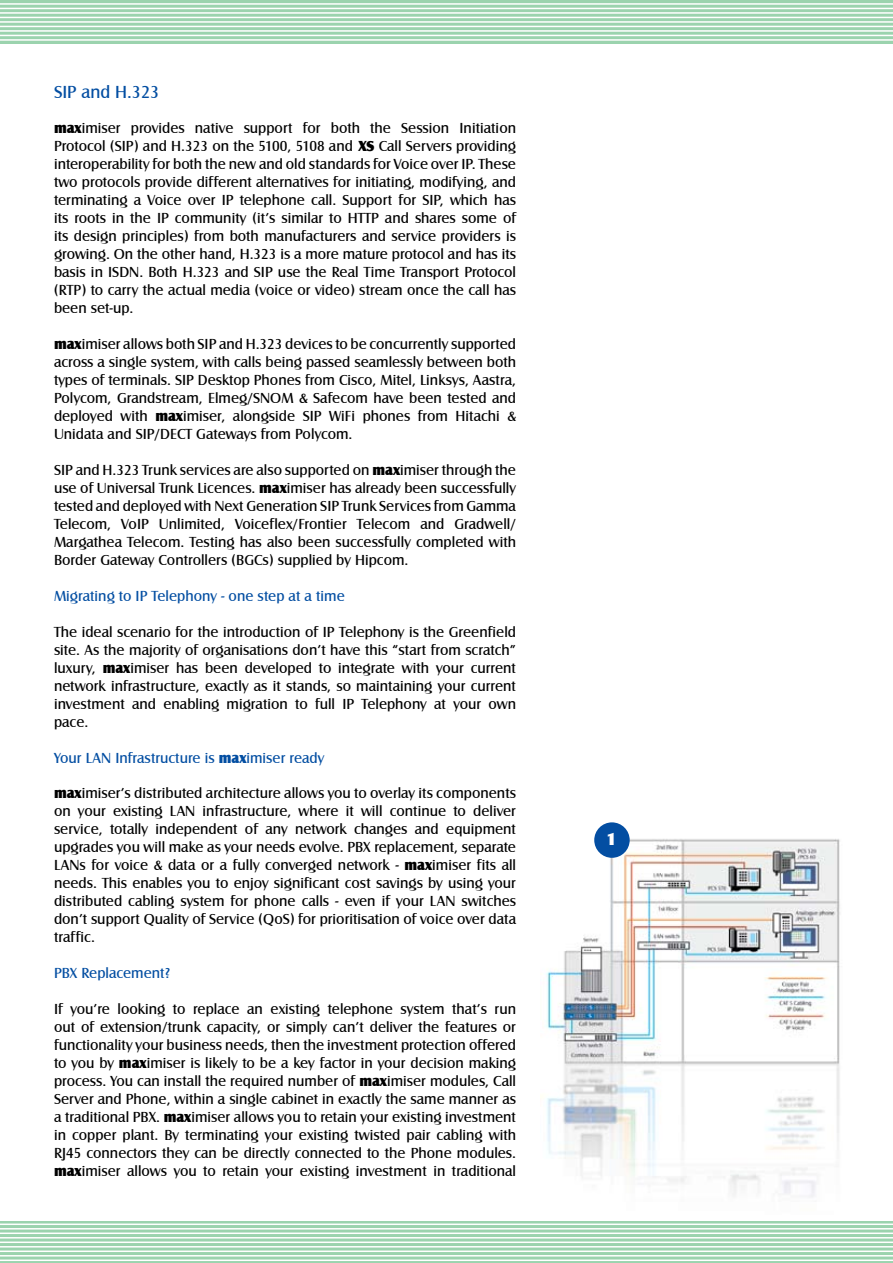
<style>
.page{position:relative;width:893px;height:1263px;background:#fff}
.page>*{position:absolute;margin:0;border:0;box-sizing:border-box;transform-origin:0 0}
.t1{font:18px "Castle T";color:#034ea2}
.t2{font:18px "Castle T Ultr";color:#fff}
.t3{font:15px/18px "Castle T";color:#000;text-align:justify}
.t4{font:15px "Castle T";color:#034ea2}
.s1{font-family:"Castle T Ultr";font-size:14.25px}
.s2{font-family:"Castle T Ultr"}
</style>
<div class="page">
<svg style="left:0;top:0;width:893px;height:44px;background:#a1d5b3"></svg>
<svg style="left:0;top:1221px;width:893px;height:42px;background:#a3d6b4"></svg>
<hr style="left:0;top:1223px;width:893px;height:2px;background:#fff">
<hr style="left:0;top:3px;width:893px;height:2px;background:#fff">
<hr style="left:0;top:1228px;width:893px;height:1px;background:#fff">
<hr style="left:0;top:8px;width:893px;height:1px;background:#fff">
<hr style="left:0;top:1232px;width:893px;height:2px;background:#fff">
<hr style="left:0;top:12px;width:893px;height:2px;background:#fff">
<hr style="left:0;top:1237px;width:893px;height:1px;background:#fff">
<hr style="left:0;top:17px;width:893px;height:1px;background:#fff">
<hr style="left:0;top:1241px;width:893px;height:2px;background:#fff">
<hr style="left:0;top:21px;width:893px;height:2px;background:#fff">
<hr style="left:0;top:1246px;width:893px;height:1px;background:#fff">
<hr style="left:0;top:26px;width:893px;height:1px;background:#fff">
<hr style="left:0;top:1250px;width:893px;height:2px;background:#fff">
<hr style="left:0;top:30px;width:893px;height:2px;background:#fff">
<hr style="left:0;top:1255px;width:893px;height:1px;background:#fff">
<hr style="left:0;top:35px;width:893px;height:1px;background:#fff">
<hr style="left:0;top:1259px;width:893px;height:2px;background:#fff">
<hr style="left:0;top:39px;width:893px;height:2px;background:#fff">
<img style="left:540px;top:832px;width:300px;height:365px">
<div style="left:594px;top:822px;width:36px;height:36px;background:#034ea2;border-radius:50%"></div>
<p class="t1" style="left:54px;top:82px;width:107px">SIP and H.323</p>
<p class="t3" style="left:54px;top:119px;width:464px"><span class="s1">max</span>imiser provides native support for both the Session Initiation Protocol (SIP) and H.323 on the 5100, 5108 and <span class="s2">XS</span> Call Servers providing interoperability for both the new and old standards for Voice over IP. These two protocols provide different alternatives for initiating, modifying, and terminating a Voice over IP telephone call. Support for SIP, which has its roots in the IP community (it’s similar to HTTP and shares some of its design principles) from both manufacturers and service providers is growing. On the other hand, H.323 is a more mature protocol and has its basis in ISDN. Both H.323 and SIP use the Real Time Transport Protocol (RTP) to carry the actual media (voice or video) stream once the call has been set-up.</p>
<p class="t3" style="left:54px;top:335px;width:464px"><span class="s1">max</span>imiser allows both SIP and H.323 devices to be concurrently supported across a single system, with calls being passed seamlessly between both types of terminals. SIP Desktop Phones from Cisco, Mitel, Linksys, Aastra, Polycom, Grandstream, Elmeg/SNOM &amp; Safecom have been tested and deployed with <span class="s1">max</span>imiser, alongside SIP WiFi phones from Hitachi &amp; Unidata and SIP/DECT Gateways from Polycom.</p>
<p class="t3" style="left:54px;top:461px;width:464px">SIP and H.323 Trunk services are also supported on <span class="s1">max</span>imiser through the use of Universal Trunk Licences. <span class="s1">max</span>imiser has already been successfully tested and deployed with Next Generation SIP Trunk Services from Gamma Telecom, VoIP Unlimited, Voiceflex/Frontier Telecom and Gradwell/ Margathea Telecom. Testing has also been successfully completed with Border Gateway Controllers (BGCs) supplied by Hipcom.</p>
<p class="t4" style="left:54px;top:588px;width:292px">Migrating to IP Telephony - one step at a time</p>
<p class="t3" style="left:54px;top:623px;width:464px">The ideal scenario for the introduction of IP Telephony is the Greenfield site. As the majority of organisations don’t have this “start from scratch” luxury, <span class="s1">max</span>imiser has been developed to integrate with your current network infrastructure, exactly as it stands, so maintaining your current investment and enabling migration to full IP Telephony at your own pace.</p>
<p class="t4" style="left:54px;top:750px;width:272px">Your LAN Infrastructure is <span class="s1">max</span>imiser ready</p>
<p class="t3" style="left:54px;top:784px;width:464px"><span class="s1">max</span>imiser’s distributed architecture allows you to overlay its components on your existing LAN infrastructure, where it will continue to deliver service, totally independent of any network changes and equipment upgrades you will make as your needs evolve. PBX replacement, separate LANs for voice &amp; data or a fully converged network - <span class="s1">max</span>imiser fits all needs. This enables you to enjoy significant cost savings by using your distributed cabling system for phone calls - even if your LAN switches don’t support Quality of Service (QoS) for prioritisation of voice over data traffic.</p>
<p class="t4" style="left:54px;top:965px;width:118px">PBX Replacement?</p>
<p class="t3" style="left:54px;top:1000px;width:464px">If you’re looking to replace an existing telephone system that’s run out of extension/trunk capacity, or simply can’t deliver the features or functionality your business needs, then the investment protection offered to you by <span class="s1">max</span>imiser is likely to be a key factor in your decision making process. You can install the required number of <span class="s1">max</span>imiser modules, Call Server and Phone, within a single cabinet in exactly the same manner as a traditional PBX. <span class="s1">max</span>imiser allows you to retain your existing investment in copper plant. By terminating your existing twisted pair cabling with RJ45 connectors they can be directly connected to the Phone modules. <span class="s1">max</span>imiser allows you to retain your existing investment in traditional</p>
<p class="t2" style="left:606px;top:829px;width:12px">1</p>
</div>
